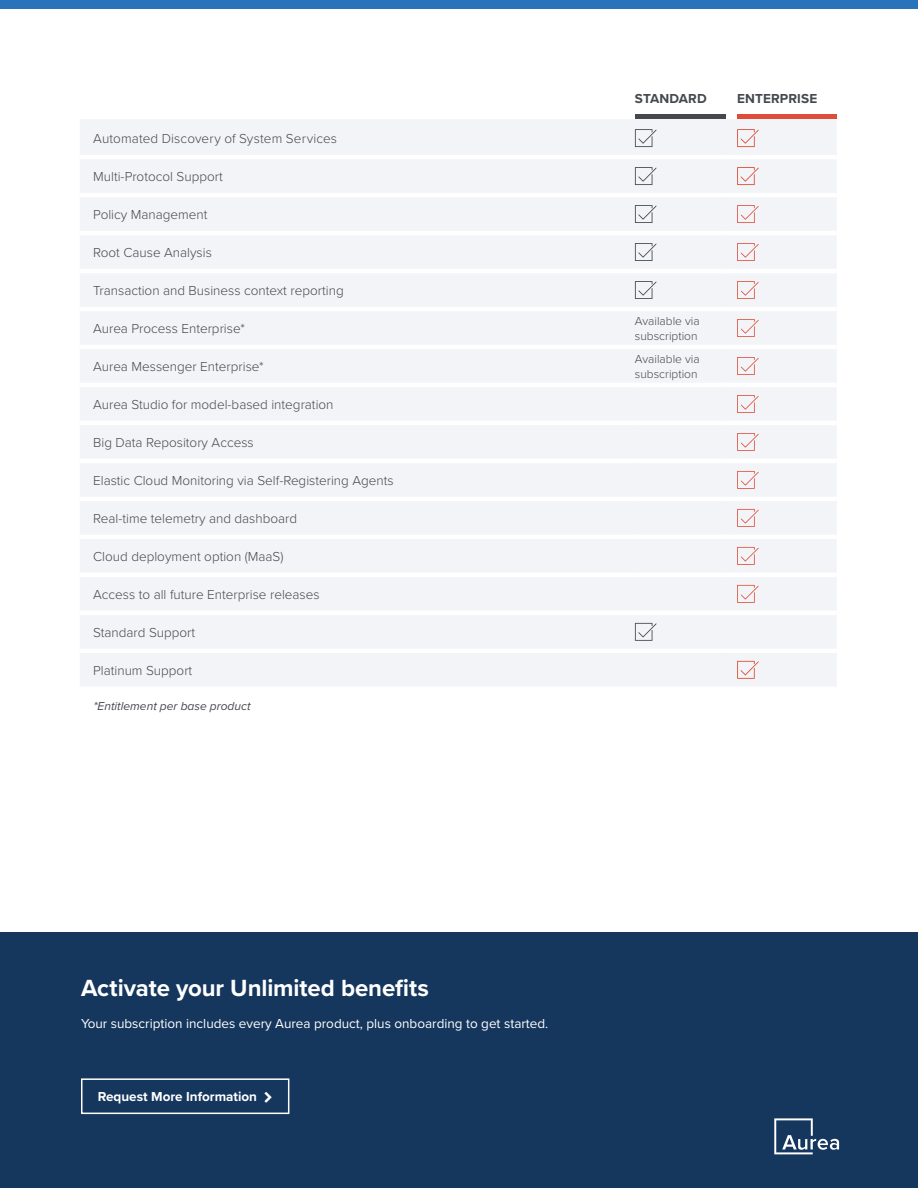
<style>
.page{position:relative;width:918px;height:1188px;background:#fff}
.page>*{position:absolute;margin:0;border:0;box-sizing:border-box;transform-origin:0 0}
.paper_title{font:700 24.3px "Proxima Nova";letter-spacing:-.005em;color:#fff}
.body_copy{font:300 13.5px "Proxima Nova";color:#45484f}
.body_copy-2{font:13.5px "Proxima Nova";color:#fff}
.bullets{font:300 13.5px "Proxima Nova";letter-spacing:.01em;color:#45484f}
.t1{font:700 13.5px "Proxima Nova";color:#fff}
.body_subhead{font:700 13.5px "Proxima Nova";letter-spacing:.01em;color:#45484f}
.body_copy-3{font:300 12px/15px "Proxima Nova";color:#45484f}
.body_copy-4{font:italic 12px "Proxima Nova";color:#45484f}
</style>
<div class="page">
<hr style="left:635px;top:115px;width:90px;height:4px;background:#45484f">
<hr style="left:737px;top:115px;width:100px;height:4px;background:#df4c37">
<div style="left:80px;top:119px;width:756px;height:567px;background:#f3f4f7"></div>
<hr style="left:80px;top:155px;width:555px;height:4px;background:#fff">
<hr style="left:635px;top:155px;width:90px;height:4px;background:#fff">
<hr style="left:725px;top:155px;width:12px;height:4px;background:#fff">
<hr style="left:737px;top:155px;width:100px;height:4px;background:#fff">
<hr style="left:80px;top:193px;width:555px;height:4px;background:#fff">
<hr style="left:635px;top:193px;width:90px;height:4px;background:#fff">
<hr style="left:725px;top:193px;width:12px;height:4px;background:#fff">
<hr style="left:737px;top:193px;width:100px;height:4px;background:#fff">
<hr style="left:80px;top:269px;width:555px;height:4px;background:#fff">
<hr style="left:635px;top:269px;width:90px;height:4px;background:#fff">
<hr style="left:725px;top:269px;width:12px;height:4px;background:#fff">
<hr style="left:737px;top:269px;width:100px;height:4px;background:#fff">
<hr style="left:80px;top:307px;width:555px;height:4px;background:#fff">
<hr style="left:635px;top:307px;width:90px;height:4px;background:#fff">
<hr style="left:725px;top:307px;width:12px;height:4px;background:#fff">
<hr style="left:737px;top:307px;width:100px;height:4px;background:#fff">
<hr style="left:80px;top:345px;width:555px;height:4px;background:#fff">
<hr style="left:635px;top:345px;width:90px;height:4px;background:#fff">
<hr style="left:725px;top:345px;width:12px;height:4px;background:#fff">
<hr style="left:737px;top:345px;width:100px;height:4px;background:#fff">
<hr style="left:80px;top:383px;width:555px;height:4px;background:#fff">
<hr style="left:635px;top:383px;width:90px;height:4px;background:#fff">
<hr style="left:725px;top:383px;width:12px;height:4px;background:#fff">
<hr style="left:737px;top:383px;width:100px;height:4px;background:#fff">
<hr style="left:80px;top:421px;width:555px;height:4px;background:#fff">
<hr style="left:635px;top:421px;width:90px;height:4px;background:#fff">
<hr style="left:725px;top:421px;width:12px;height:4px;background:#fff">
<hr style="left:737px;top:421px;width:100px;height:4px;background:#fff">
<hr style="left:80px;top:459px;width:555px;height:4px;background:#fff">
<hr style="left:635px;top:459px;width:90px;height:4px;background:#fff">
<hr style="left:725px;top:459px;width:12px;height:4px;background:#fff">
<hr style="left:737px;top:459px;width:100px;height:4px;background:#fff">
<hr style="left:80px;top:497px;width:555px;height:4px;background:#fff">
<hr style="left:635px;top:497px;width:90px;height:4px;background:#fff">
<hr style="left:725px;top:497px;width:12px;height:4px;background:#fff">
<hr style="left:737px;top:497px;width:100px;height:4px;background:#fff">
<hr style="left:80px;top:535px;width:555px;height:4px;background:#fff">
<hr style="left:635px;top:535px;width:90px;height:4px;background:#fff">
<hr style="left:725px;top:535px;width:12px;height:4px;background:#fff">
<hr style="left:737px;top:535px;width:100px;height:4px;background:#fff">
<hr style="left:80px;top:573px;width:555px;height:4px;background:#fff">
<hr style="left:635px;top:573px;width:90px;height:4px;background:#fff">
<hr style="left:725px;top:573px;width:12px;height:4px;background:#fff">
<hr style="left:737px;top:573px;width:100px;height:4px;background:#fff">
<hr style="left:80px;top:611px;width:555px;height:4px;background:#fff">
<hr style="left:635px;top:611px;width:90px;height:4px;background:#fff">
<hr style="left:725px;top:611px;width:12px;height:4px;background:#fff">
<hr style="left:737px;top:611px;width:100px;height:4px;background:#fff">
<hr style="left:80px;top:649px;width:555px;height:4px;background:#fff">
<hr style="left:635px;top:649px;width:90px;height:4px;background:#fff">
<hr style="left:725px;top:649px;width:12px;height:4px;background:#fff">
<hr style="left:737px;top:649px;width:100px;height:4px;background:#fff">
<hr style="left:80px;top:231px;width:555px;height:4px;background:#fff">
<hr style="left:635px;top:231px;width:90px;height:4px;background:#fff">
<hr style="left:725px;top:231px;width:12px;height:4px;background:#fff">
<hr style="left:737px;top:231px;width:100px;height:4px;background:#fff">
<svg style="left:635px;top:129px;width:22px;height:18px"></svg>
<svg style="left:737px;top:129px;width:22px;height:18px"></svg>
<svg style="left:635px;top:167px;width:22px;height:18px"></svg>
<svg style="left:737px;top:167px;width:22px;height:18px"></svg>
<svg style="left:635px;top:205px;width:22px;height:18px"></svg>
<svg style="left:737px;top:205px;width:22px;height:18px"></svg>
<svg style="left:635px;top:243px;width:22px;height:18px"></svg>
<svg style="left:737px;top:243px;width:22px;height:18px"></svg>
<svg style="left:635px;top:281px;width:22px;height:18px"></svg>
<svg style="left:737px;top:281px;width:22px;height:18px"></svg>
<svg style="left:737px;top:319px;width:22px;height:18px"></svg>
<svg style="left:737px;top:357px;width:22px;height:18px"></svg>
<svg style="left:737px;top:395px;width:22px;height:18px"></svg>
<svg style="left:737px;top:433px;width:22px;height:18px"></svg>
<svg style="left:737px;top:471px;width:22px;height:18px"></svg>
<svg style="left:737px;top:509px;width:22px;height:18px"></svg>
<svg style="left:737px;top:547px;width:22px;height:18px"></svg>
<svg style="left:737px;top:585px;width:22px;height:18px"></svg>
<svg style="left:635px;top:623px;width:22px;height:18px"></svg>
<svg style="left:737px;top:661px;width:22px;height:18px"></svg>
<div style="left:0;top:0;width:918px;height:8px;background:#2873ba"></div>
<div style="left:0;top:932px;width:918px;height:256px;background:#15365d"></div>
<svg style="left:774px;top:1118px;width:65px;height:36px"></svg>
<div style="left:81px;top:1078px;width:208px;height:36px;border:2px solid #fff"></div>
<p class="body_subhead" style="left:635px;top:89px;width:73px">STANDARD</p>
<p class="body_subhead" style="left:737px;top:89px;width:82px">ENTERPRISE</p>
<p class="bullets" style="left:93px;top:129px;width:245px">Automated Discovery of System Services</p>
<p class="body_copy" style="left:93px;top:167px;width:131px">Multi-Protocol Support</p>
<p class="body_copy" style="left:93px;top:205px;width:116px">Policy Management</p>
<p class="body_copy" style="left:93px;top:243px;width:120px">Root Cause Analysis</p>
<p class="body_copy" style="left:93px;top:281px;width:252px">Transaction and Business context reporting</p>
<p class="body_copy" style="left:93px;top:319px;width:153px">Aurea Process Enterprise*</p>
<p class="body_copy-3" style="left:635px;top:313px;width:66px">Available via subscription</p>
<p class="body_copy" style="left:93px;top:357px;width:172px">Aurea Messenger Enterprise*</p>
<p class="body_copy-3" style="left:635px;top:351px;width:66px">Available via subscription</p>
<p class="body_copy" style="left:93px;top:395px;width:242px">Aurea Studio for model-based integration</p>
<p class="body_copy" style="left:93px;top:433px;width:162px">Big Data Repository Access</p>
<p class="body_copy" style="left:93px;top:471px;width:302px">Elastic Cloud Monitoring via Self-Registering Agents</p>
<p class="body_copy" style="left:93px;top:509px;width:206px">Real-time telemetry and dashboard</p>
<p class="body_copy" style="left:93px;top:547px;width:192px">Cloud deployment option (MaaS)</p>
<p class="body_copy" style="left:93px;top:585px;width:228px">Access to all future Enterprise releases</p>
<p class="body_copy" style="left:93px;top:623px;width:104px">Standard Support</p>
<p class="body_copy" style="left:93px;top:661px;width:101px">Platinum Support</p>
<p class="body_copy-4" style="left:94px;top:699px;width:159px">*Entitlement per base product</p>
<p class="paper_title" style="left:81px;top:970px;width:349px">Activate your Unlimited benefits</p>
<p class="body_copy-2" style="left:81px;top:1013px;width:469px">Your subscription includes every Aurea product, plus onboarding to get started.</p>
<p class="t1" style="left:98px;top:1086px;width:161px">Request More Information</p>
</div>
